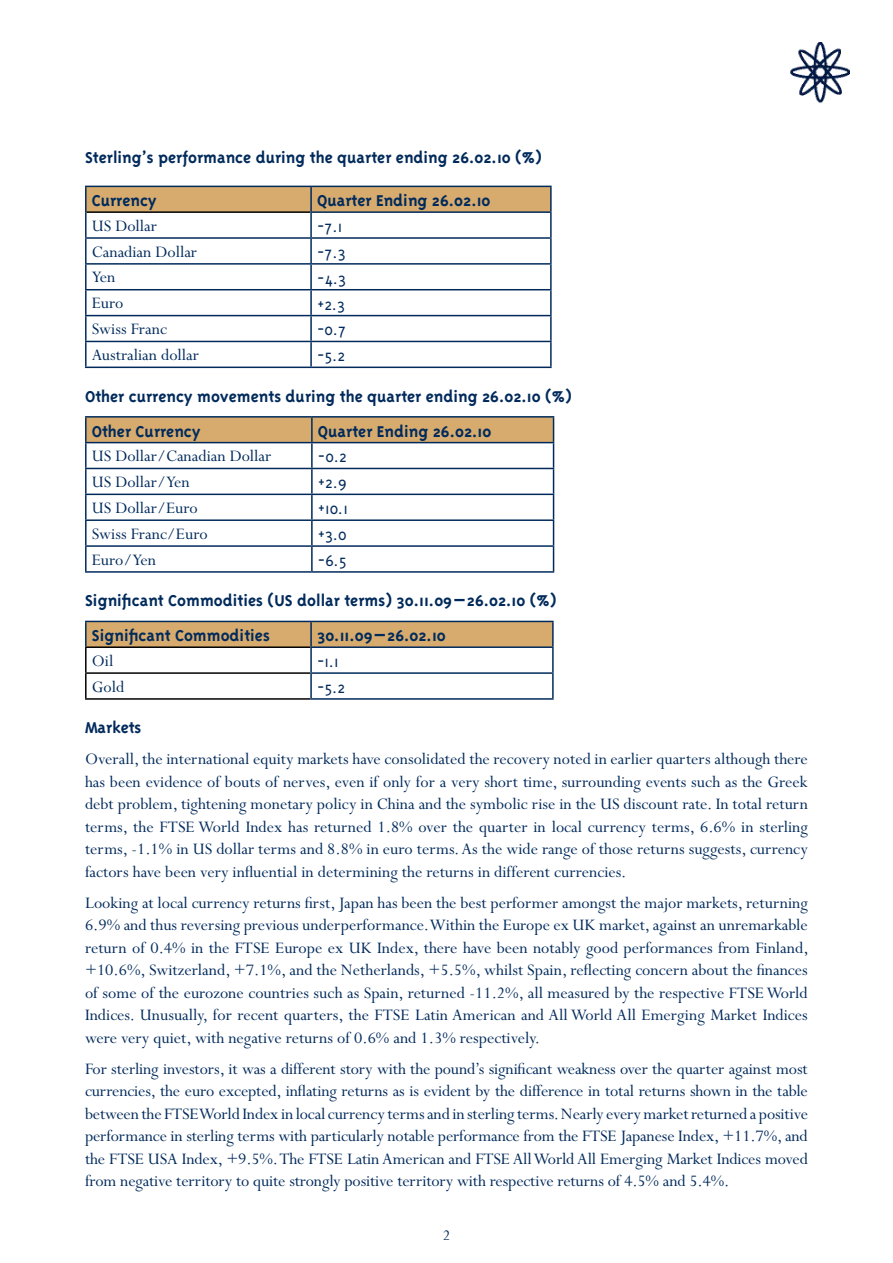
<style>
.page{position:relative;width:893px;height:1263px;background:#fff}
.page>*{position:absolute;margin:0;border:0;box-sizing:border-box;transform-origin:0 0}
.t1{font:18px/22.5px "Perpetua";color:#002a5b;text-align:justify}
.t2{font:700 18px/35px "Triplex";color:#002a5b}
.t3{font:300 18px "Triplex";color:#002a5b}
.t4{font:16.5px "Perpetua";color:#002a5b}
</style>
<div class="page">
<img style="left:790px;top:43px;width:59px;height:61px">
<div style="left:87px;top:187px;width:463px;height:24px;background:#d7ab6e"></div>
<hr style="left:87px;top:211px;width:223px;height:2px;background:#000">
<hr style="left:85px;top:237px;width:226px;height:2px;background:#002a5b">
<hr style="left:311px;top:237px;width:241px;height:2px;background:#002a5b">
<hr style="left:85px;top:263px;width:226px;height:2px;background:#002a5b">
<hr style="left:311px;top:263px;width:241px;height:2px;background:#002a5b">
<hr style="left:85px;top:289px;width:226px;height:1px;background:#002a5b">
<hr style="left:311px;top:289px;width:241px;height:1px;background:#002a5b">
<hr style="left:85px;top:315px;width:226px;height:1px;background:#002a5b">
<hr style="left:311px;top:315px;width:241px;height:1px;background:#002a5b">
<hr style="left:85px;top:341px;width:226px;height:1px;background:#002a5b">
<hr style="left:311px;top:341px;width:241px;height:1px;background:#002a5b">
<hr style="left:85px;top:212px;width:2px;height:25px;background:#002a5b">
<hr style="left:85px;top:239px;width:2px;height:24px;background:#002a5b">
<hr style="left:85px;top:265px;width:2px;height:24px;background:#002a5b">
<hr style="left:85px;top:290px;width:2px;height:25px;background:#002a5b">
<hr style="left:85px;top:316px;width:2px;height:25px;background:#002a5b">
<hr style="left:85px;top:342px;width:2px;height:25px;background:#002a5b">
<hr style="left:85px;top:367px;width:226px;height:1px;background:#002a5b">
<hr style="left:310px;top:211px;width:242px;height:2px;background:#002a5b">
<hr style="left:310px;top:213px;width:2px;height:24px;background:#002a5b">
<hr style="left:550px;top:213px;width:2px;height:24px;background:#002a5b">
<hr style="left:310px;top:239px;width:2px;height:24px;background:#002a5b">
<hr style="left:550px;top:239px;width:2px;height:24px;background:#002a5b">
<hr style="left:310px;top:265px;width:2px;height:24px;background:#002a5b">
<hr style="left:550px;top:265px;width:2px;height:24px;background:#002a5b">
<hr style="left:310px;top:290px;width:2px;height:25px;background:#002a5b">
<hr style="left:550px;top:290px;width:2px;height:25px;background:#002a5b">
<hr style="left:310px;top:316px;width:2px;height:25px;background:#002a5b">
<hr style="left:550px;top:316px;width:2px;height:25px;background:#002a5b">
<hr style="left:310px;top:342px;width:2px;height:25px;background:#002a5b">
<hr style="left:550px;top:342px;width:2px;height:25px;background:#002a5b">
<hr style="left:311px;top:367px;width:241px;height:1px;background:#002a5b">
<hr style="left:85px;top:186px;width:226px;height:1px;background:#002a5b">
<hr style="left:85px;top:187px;width:2px;height:25px;background:#002a5b">
<hr style="left:311px;top:186px;width:241px;height:1px;background:#002a5b">
<hr style="left:310px;top:187px;width:2px;height:24px;background:#002a5b">
<hr style="left:550px;top:187px;width:2px;height:24px;background:#002a5b">
<hr style="left:85px;top:468px;width:227px;height:1px;background:#002a5b">
<hr style="left:85px;top:494px;width:227px;height:1px;background:#002a5b">
<hr style="left:85px;top:519px;width:227px;height:2px;background:#002a5b">
<hr style="left:85px;top:545px;width:227px;height:2px;background:#002a5b">
<hr style="left:312px;top:416px;width:242px;height:2px;background:#002a5b">
<svg style="left:86px;top:417px;width:468px;height:154px"></svg>
<hr style="left:312px;top:571px;width:242px;height:2px;background:#002a5b">
<hr style="left:85px;top:442px;width:227px;height:1px;background:#002a5b">
<hr style="left:85px;top:443px;width:2px;height:25px;background:#002a5b">
<hr style="left:85px;top:469px;width:2px;height:25px;background:#002a5b">
<hr style="left:85px;top:495px;width:2px;height:24px;background:#002a5b">
<hr style="left:85px;top:521px;width:2px;height:24px;background:#002a5b">
<hr style="left:85px;top:547px;width:2px;height:24px;background:#002a5b">
<hr style="left:85px;top:571px;width:227px;height:2px;background:#002a5b">
<hr style="left:85px;top:416px;width:227px;height:2px;background:#002a5b">
<hr style="left:85px;top:418px;width:2px;height:24px;background:#002a5b">
<hr style="left:311px;top:418px;width:2px;height:24px;background:#002a5b">
<div style="left:87px;top:622px;width:465px;height:24px;background:#d7ab6e"></div>
<hr style="left:85px;top:646px;width:225px;height:2px;background:#000">
<hr style="left:85px;top:648px;width:2px;height:24px;background:#000">
<hr style="left:85px;top:672px;width:225px;height:2px;background:#000">
<hr style="left:85px;top:674px;width:2px;height:24px;background:#000">
<hr style="left:85px;top:698px;width:225px;height:2px;background:#000">
<hr style="left:85px;top:621px;width:226px;height:1px;background:#002a5b">
<hr style="left:85px;top:622px;width:2px;height:24px;background:#002a5b">
<hr style="left:311px;top:621px;width:243px;height:1px;background:#002a5b">
<hr style="left:310px;top:622px;width:2px;height:24px;background:#002a5b">
<hr style="left:552px;top:622px;width:2px;height:24px;background:#002a5b">
<hr style="left:310px;top:672px;width:244px;height:2px;background:#002a5b">
<hr style="left:310px;top:646px;width:244px;height:2px;background:#002a5b">
<hr style="left:310px;top:648px;width:2px;height:24px;background:#002a5b">
<hr style="left:552px;top:648px;width:2px;height:24px;background:#002a5b">
<hr style="left:310px;top:674px;width:2px;height:24px;background:#002a5b">
<hr style="left:552px;top:674px;width:2px;height:24px;background:#002a5b">
<hr style="left:310px;top:698px;width:244px;height:2px;background:#002a5b">
<p class="t2" style="left:85px;top:139px;width:458px">Sterling’s performance during the quarter ending 26.02.10 (%)</p>
<p class="t2" style="left:92px;top:183px;width:66px">Currency</p>
<p class="t2" style="left:317px;top:183px;width:175px">Quarter Ending 26.02.10</p>
<p class="t1" style="left:92px;top:215px;width:67px">US Dollar</p>
<p class="t3" style="left:317px;top:216px;width:27px">-7.1</p>
<p class="t1" style="left:92px;top:241px;width:107px">Canadian Dollar</p>
<p class="t3" style="left:317px;top:242px;width:30px">-7.3</p>
<p class="t1" style="left:92px;top:267px;width:25px">Yen</p>
<p class="t3" style="left:317px;top:268px;width:30px">-4.3</p>
<p class="t1" style="left:92px;top:292px;width:33px">Euro</p>
<p class="t3" style="left:317px;top:294px;width:30px">+2.3</p>
<p class="t1" style="left:92px;top:318px;width:77px">Swiss Franc</p>
<p class="t3" style="left:317px;top:320px;width:31px">-0.7</p>
<p class="t1" style="left:92px;top:344px;width:109px">Australian dollar</p>
<p class="t3" style="left:317px;top:346px;width:30px">-5.2</p>
<p class="t2" style="left:92px;top:378px;width:481px;text-indent:-7px">Other currency movements during the quarter ending 26.02.10 (%)<br>Other Currency</p>
<p class="t2" style="left:318px;top:413px;width:175px">Quarter Ending 26.02.10</p>
<p class="t1" style="left:92px;top:445px;width:181px">US Dollar/Canadian Dollar</p>
<p class="t3" style="left:318px;top:447px;width:30px">-0.2</p>
<p class="t1" style="left:92px;top:471px;width:99px">US Dollar/Yen</p>
<p class="t3" style="left:318px;top:473px;width:30px">+2.9</p>
<p class="t1" style="left:92px;top:497px;width:107px">US Dollar/Euro</p>
<p class="t3" style="left:318px;top:499px;width:31px">+10.1</p>
<p class="t1" style="left:92px;top:523px;width:117px">Swiss Franc/Euro</p>
<p class="t3" style="left:318px;top:524px;width:30px">+3.0</p>
<p class="t1" style="left:92px;top:549px;width:66px">Euro/Yen</p>
<p class="t3" style="left:318px;top:550px;width:30px">-6.5</p>
<p class="t2" style="left:92px;top:583px;width:466px;text-indent:-7px">Significant Commodities (US dollar terms) 30.11.09–26.02.10 (%)<br>Significant Commodities</p>
<p class="t2" style="left:317px;top:618px;width:130px">30.11.09–26.02.10</p>
<p class="t1" style="left:92px;top:650px;width:23px">Oil</p>
<p class="t3" style="left:317px;top:651px;width:23px">-1.1</p>
<p class="t1" style="left:92px;top:676px;width:34px">Gold</p>
<p class="t3" style="left:317px;top:677px;width:30px">-5.2</p>
<p class="t2" style="left:85px;top:710px;width:58px">Markets</p>
<p class="t1" style="left:85px;top:748px;width:724px">Overall, the international equity markets have consolidated the recovery noted in earlier quarters although there has been evidence of bouts of nerves, even if only for a very short time, surrounding events such as the Greek debt problem, tightening monetary policy in China and the symbolic rise in the US discount rate. In total return terms, the FTSE World Index has returned 1.8% over the quarter in local currency terms, 6.6% in sterling terms, -1.1% in US dollar terms and 8.8% in euro terms. As the wide range of those returns suggests, currency factors have been very influential in determining the returns in different currencies.</p>
<p class="t1" style="left:85px;top:892px;width:725px">Looking at local currency returns first, Japan has been the best performer amongst the major markets, returning 6.9% and thus reversing previous underperformance. Within the Europe ex UK market, against an unremarkable return of 0.4% in the FTSE Europe ex UK Index, there have been notably good performances from Finland, +10.6%, Switzerland, +7.1%, and the Netherlands, +5.5%, whilst Spain, reflecting concern about the finances of some of the eurozone countries such as Spain, returned -11.2%, all measured by the respective FTSE World Indices. Unusually, for recent quarters, the FTSE Latin American and All World All Emerging Market Indices were very quiet, with negative returns of 0.6% and 1.3% respectively.</p>
<p class="t1" style="left:85px;top:1058px;width:724px">For sterling investors, it was a different story with the pound’s significant weakness over the quarter against most currencies, the euro excepted, inflating returns as is evident by the difference in total returns shown in the table between the FTSE World Index in local currency terms and in sterling terms. Nearly every market returned a positive performance in sterling terms with particularly notable performance from the FTSE Japanese Index, +11.7%, and the FTSE USA Index, +9.5%. The FTSE Latin American and FTSE All World All Emerging Market Indices moved from negative territory to quite strongly positive territory with respective returns of 4.5% and 5.4%.</p>
<p class="t4" style="left:443px;top:1226px;width:9px">2</p>
</div>
